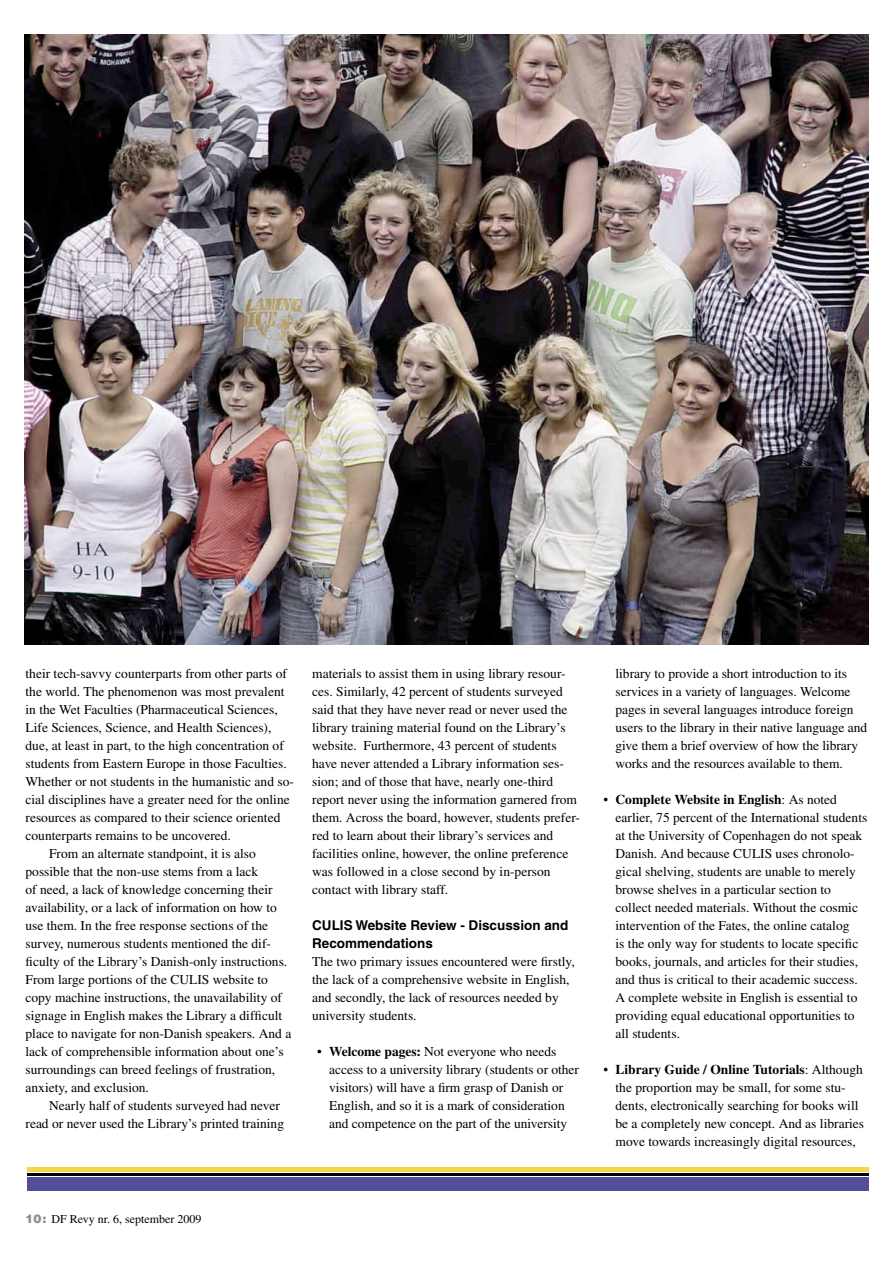
<style>
.page{position:relative;width:893px;height:1263px;background:#fff}
.page>*{position:absolute;margin:0;border:0;box-sizing:border-box;transform-origin:0 0}
.t1{font:13.5px/18px "Times";color:#000}
.t2{font:700 13.5px/18px "Helvetica";color:#000}
.t3{font:12px "Times";color:#000}
.s1{font-weight:700}
.s2{font-family:"Helvetica";font-weight:900;color:#8e8e8e}
</style>
<div class="page">
<img style="left:24px;top:34px;width:845px;height:610px">
<div style="left:27px;top:1177px;width:841px;height:14px;background:#524d96"></div>
<hr style="left:27px;top:1173px;width:841px;height:2px;background:#000">
<hr style="left:27px;top:1167px;width:841px;height:4px;background:#f1d84b">
<p class="t1" style="left:26px;top:665px;width:263px">their tech-savvy counterparts from other parts of</p>
<p class="t1" style="left:26px;top:683px;width:260px">the world. The phenomenon was most prevalent</p>
<p class="t1" style="left:26px;top:701px;width:254px">in the Wet Faculties (Pharmaceutical Sciences,</p>
<p class="t1" style="left:26px;top:719px;width:247px">Life Sciences, Science, and Health Sciences),</p>
<p class="t1" style="left:26px;top:737px;width:260px">due, at least in part, to the high concentration of</p>
<p class="t1" style="left:26px;top:755px;width:263px">students from Eastern Europe in those Faculties.</p>
<p class="t1" style="left:26px;top:772px;width:270px">Whether or not students in the humanistic and so-</p>
<p class="t1" style="left:26px;top:790px;width:266px">cial disciplines have a greater need for the online</p>
<p class="t1" style="left:26px;top:808px;width:256px">resources as compared to their science oriented</p>
<p class="t1" style="left:26px;top:826px;width:207px">counterparts remains to be uncovered.</p>
<p class="t1" style="left:49px;top:844px;width:208px">From an alternate standpoint, it is also</p>
<p class="t1" style="left:26px;top:862px;width:234px">possible that the non-use stems from a lack</p>
<p class="t1" style="left:26px;top:880px;width:249px">of need, a lack of knowledge concerning their</p>
<p class="t1" style="left:26px;top:898px;width:253px">availability, or a lack of information on how to</p>
<p class="t1" style="left:26px;top:916px;width:244px">use them. In the free response sections of the</p>
<p class="t1" style="left:26px;top:934px;width:247px">survey, numerous students mentioned the dif-</p>
<p class="t1" style="left:26px;top:952px;width:263px">ficulty of the Library’s Danish-only instructions.</p>
<p class="t1" style="left:26px;top:970px;width:244px">From large portions of the CULIS website to</p>
<p class="t1" style="left:26px;top:988px;width:258px">copy machine instructions, the unavailability of</p>
<p class="t1" style="left:26px;top:1006px;width:258px">signage in English makes the Library a difficult</p>
<p class="t1" style="left:26px;top:1024px;width:267px">place to navigate for non-Danish speakers. And a</p>
<p class="t1" style="left:26px;top:1042px;width:260px">lack of comprehensible information about one’s</p>
<p class="t1" style="left:26px;top:1060px;width:251px">surroundings can breed feelings of frustration,</p>
<p class="t1" style="left:26px;top:1078px;width:125px">anxiety, and exclusion.</p>
<p class="t1" style="left:49px;top:1096px;width:232px">Nearly half of students surveyed had never</p>
<p class="t1" style="left:26px;top:1114px;width:260px">read or never used the Library’s printed training</p>
<p class="t1" style="left:312px;top:664px;width:269px">materials to assist them in using library resour&shy;ces. Similarly, 42 percent of students surveyed said that they have never read or never used the library training material found on the Library’s website. Furthermore, 43 percent of students have never attended a Library information ses&shy;sion; and of those that have, nearly one-third report never using the information garnered from them. Across the board, however, students prefer&shy;red to learn about their library’s services and facilities online, however, the online preference was followed in a close second by in-person contact with library staff.</p>
<p class="t2" style="left:312px;top:916px;width:258px">CULIS Website Review - Discussion and<br>Recommendations</p>
<p class="t1" style="left:312px;top:952px;width:264px">The two primary issues encountered were firstly, the lack of a comprehensive website in English, and secondly, the lack of resources needed by university students.</p>
<p class="t1" style="left:329px;top:1042px;width:251px"><span class="s1">Welcome pages:</span> Not everyone who needs access to a university library (students or other visitors) will have a firm grasp of Danish or English, and so it is a mark of consideration and competence on the part of the university</p>
<p class="t3" style="left:26px;top:1212px;width:177px"><span class="s2">10 :</span> DF Revy nr. 6, september 2009</p>
<p class="t1" style="left:615px;top:664px;width:253px">library to provide a short introduction to its services in a variety of languages. Welcome pages in several languages introduce foreign users to the library in their native language and give them a brief overview of how the library works and the resources available to them.</p>
<p class="t1" style="left:615px;top:790px;width:253px"><span class="s1">Complete Website in English</span>: As noted earlier, 75 percent of the International students at the University of Copenhagen do not speak Danish. And because CULIS uses chronolo&shy;gical shelving, students are unable to merely browse shelves in a particular section to collect needed materials. Without the cosmic intervention of the Fates, the online catalog<br>is the only way for students to locate specific books, journals, and articles for their studies, and thus is critical to their academic success.<br>A complete website in English is essential to providing equal educational opportunities to all students.</p>
<p class="t1" style="left:615px;top:1060px;width:250px"><span class="s1">Library Guide / Online Tutorials</span>: Although the proportion may be small, for some stu&shy;dents, electronically searching for books will be a completely new concept. And as libraries move towards increasingly digital resources,</p>
</div>
